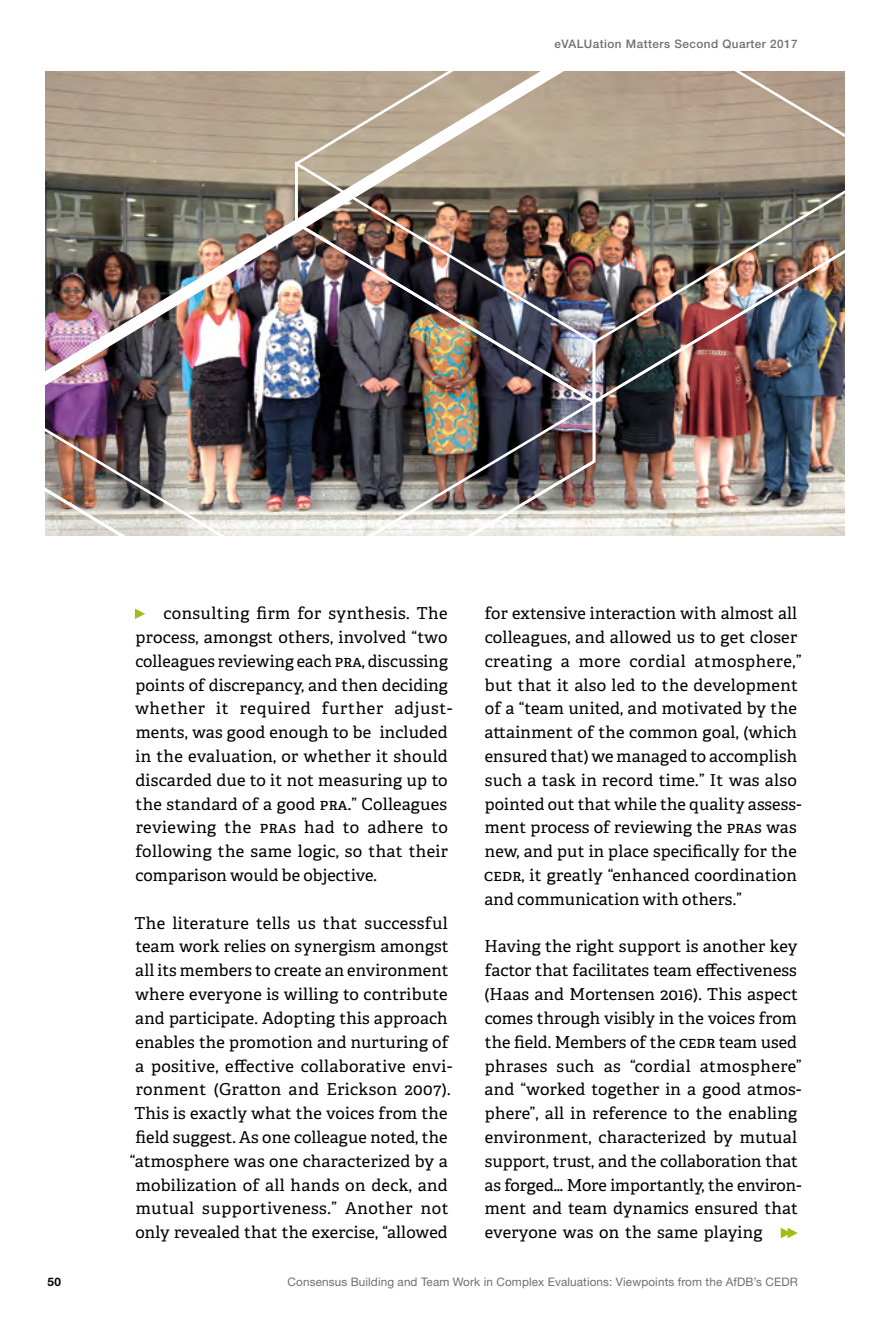
<style>
.page{position:relative;width:893px;height:1340px;background:#fff}
.page>*{position:absolute;margin:0;border:0;box-sizing:border-box;transform-origin:0 0}
.t1{font:16.45px/23.8px "Adelle";letter-spacing:.01em;color:#000}
.t2{font:11.72px "Helvetica Neue LT Std";letter-spacing:.01em;color:#706f6f}
.t3{font:500 11.72px "Helvetica Neue LT Std";letter-spacing:.04em;color:#706f6f}
.t4{font:700 11.72px "Helvetica Neue LT Std";color:#000}
</style>
<div class="page">
<img style="left:598px;top:406px;width:246px;height:130px">
<img style="left:299px;top:413px;width:299px;height:123px">
<img style="left:45px;top:413px;width:254px;height:206px">
<svg style="left:681px;top:71px;width:164px;height:88px;background:#b5a18e"></svg>
<img style="left:681px;top:159px;width:164px;height:247px">
<img style="left:45px;top:71px;width:636px;height:342px">
<svg style="left:781px;top:1227px;width:17px;height:11px"></svg>
<svg style="left:135px;top:608px;width:10px;height:11px"></svg>
<p class="t3" style="left:554px;top:36px;width:245px">eVALUation Matters Second Quarter 2017</p>
<p class="t1" style="left:135px;top:601px;width:318px;text-indent:28px">consulting firm for synthesis. The process, amongst others, involved “two colleagues reviewing each PRA, discussing points of discrepancy, and then deciding whether it required further adjust&shy;ments, was good enough to be included in the evaluation, or whether it should discarded due to it not measuring up to the standard of a good PRA.” Colleagues reviewing the PRAs had to adhere to following the same logic, so that their comparison would be objective.</p>
<p class="t1" style="left:130px;top:911px;width:324px;text-align:center">The literature tells us that successful team work relies on synergism amongst all its members to create an environment where everyone is willing to contribute and participate. Adopting this approach enables the promotion and nurturing of a positive, effective collaborative envi&shy;ronment (Gratton and Erickson 2007).<br>This is exactly what the voices from the field suggest. As one colleague noted, the “atmosphere was one characterized by a mobilization of all hands on deck, and mutual supportiveness.” Another not only revealed that the exercise, “allowed</p>
<p class="t1" style="left:484px;top:601px;width:319px">for extensive interaction with almost all colleagues, and allowed us to get closer creating a more cordial atmosphere,” but that it also led to the development of a “team united, and motivated by the attainment of the common goal, (which ensured that) we managed to accomplish such a task in record time.” It was also pointed out that while the quality assess&shy;ment process of reviewing the PRAs was new, and put in place specifically for the CEDR, it greatly “enhanced coordination and communication with others.”</p>
<p class="t1" style="left:484px;top:935px;width:319px">Having the right support is another key factor that facilitates team effectiveness (Haas and Mortensen 2016). This aspect comes through visibly in the voices from the field. Members of the CEDR team used phrases such as “cordial atmosphere” and “worked together in a good atmos&shy;phere”, all in reference to the enabling environment, characterized by mutual support, trust, and the collaboration that as forged… More importantly, the environ&shy;ment and team dynamics ensured that everyone was on the same playing</p>
<p class="t4" style="left:48px;top:1274px;width:15px">50</p>
<p class="t2" style="left:288px;top:1274px;width:512px">Consensus Building and Team Work in Complex Evaluations: Viewpoints from the AfDB’s CEDR</p>
</div>
